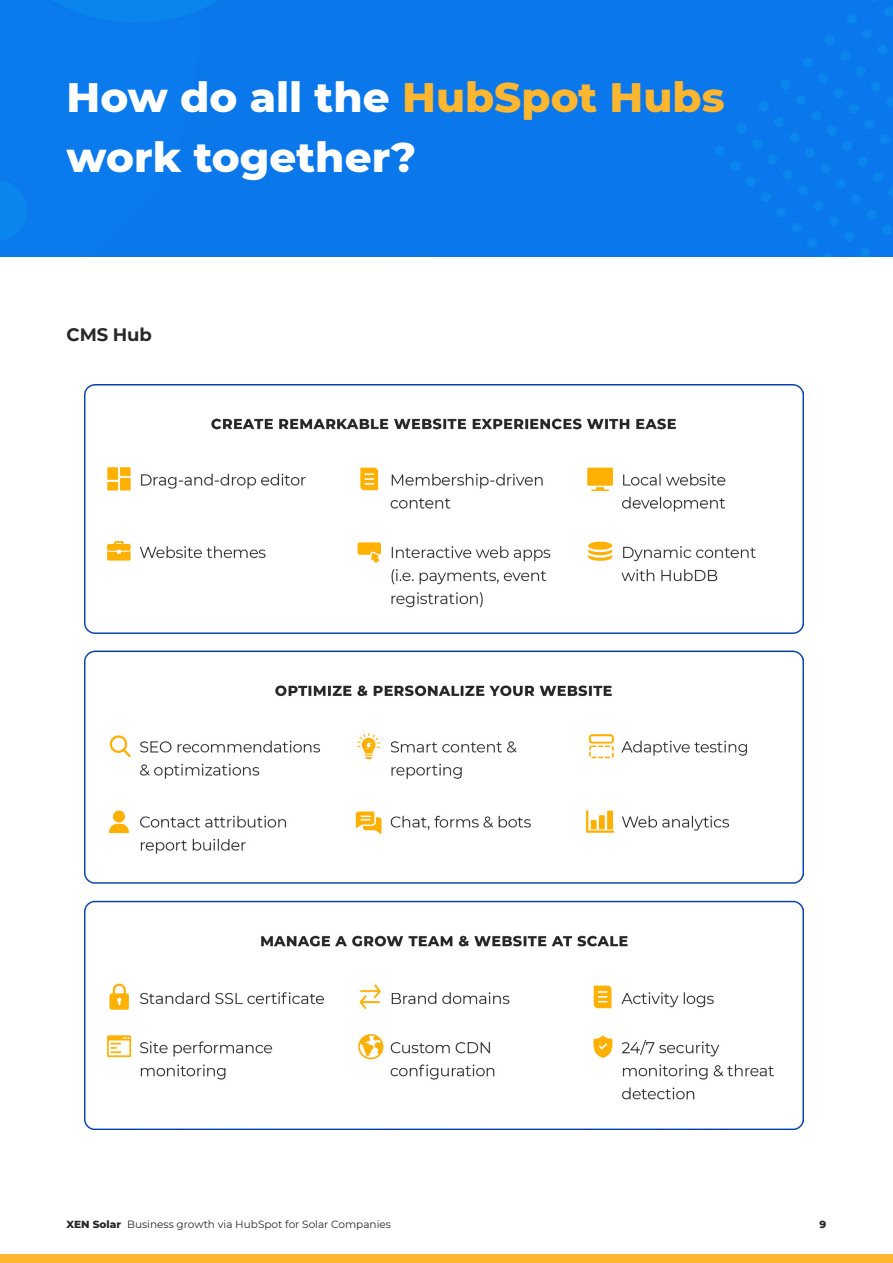
<style>
.page{position:relative;width:893px;height:1263px;background:#fff}
.page>*{position:absolute;margin:0;border:0;box-sizing:border-box;transform-origin:0 0}
.t1{font:800 42px/60px "Montserrat";color:#fff}
.t2{font:700 18px "Montserrat";letter-spacing:-.01em;color:#282828}
.t3{font:10.5px "Montserrat";color:#282828}
.t4{font:800 10.5px "Montserrat";color:#282828}
.s1{color:#fdb62f}
.s2{font-weight:800}
</style>
<div class="page">
<div style="left:0;top:1255px;width:893px;height:8px;background:#fdb62f"></div>
<div style="left:0;top:0;width:893px;height:256px;background:#0a77ec"></div>
<img style="left:84px;top:384px;width:719px;height:745px">
<h1 class="t1" style="left:67px;top:65px;width:660px">How do all the <span class="s1">HubSpot Hubs </span>work together?</h1>
<h2 class="t2" style="left:67px;top:321px;width:87px">CMS Hub</h2>
<p class="t3" style="left:67px;top:1217px;width:326px"><span class="s2">XEN Solar</span> Business growth via HubSpot for Solar Companies</p>
<p class="t4" style="left:819px;top:1217px;width:8px">9</p>
</div>
